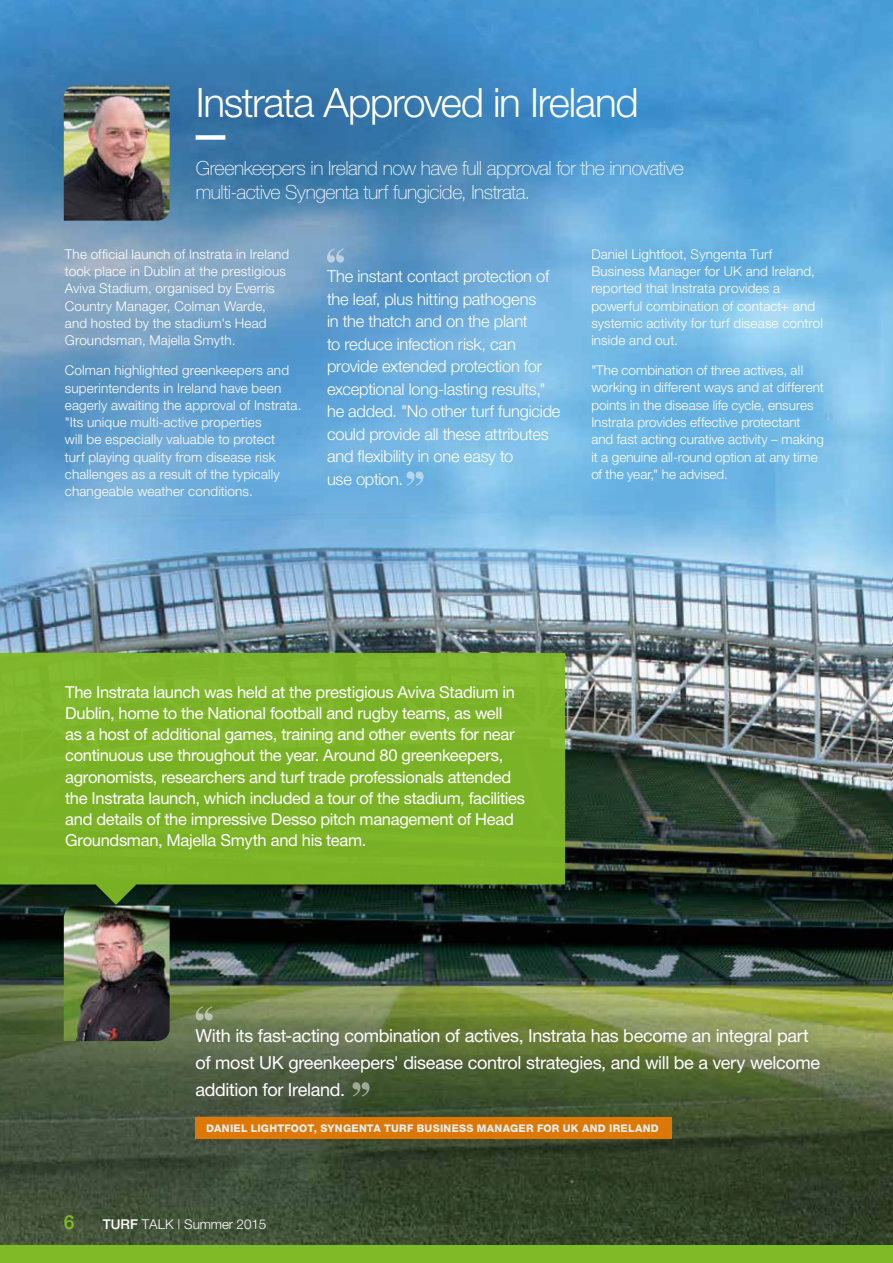
<style>
.page{position:relative;width:893px;height:1263px;background:#fff}
.page>*{position:absolute;margin:0;border:0;box-sizing:border-box;transform-origin:0 0}
.t1{font:300 40.5px "Helvetica Neue";letter-spacing:-.035em;color:#fff}
.t2{font:100 19.5px/24px "Helvetica Neue";letter-spacing:-.025em;color:#fff}
.t3{font:500 19.5px "Helvetica Neue";color:#80ba27}
.t4{font:18px/27px "Helvetica Neue";letter-spacing:-.02em;color:#fff}
.t5{font:16.5px/21px "Helvetica Neue";letter-spacing:-.02em;color:#fff}
.t6{font:300 16.5px/22.5px "Helvetica Neue";letter-spacing:-.015em;color:#fff}
.t7{font:300 13.5px/17.2px "Helvetica Neue";letter-spacing:.01em;color:#fff}
.t8{font:300 13.5px "Helvetica Neue";letter-spacing:-.01em;color:#fff}
.t9{font:800 10.5px "Helvetica Neue";letter-spacing:.03em;color:#fff}
.s1{font-weight:500}
</style>
<div class="page">
<img style="left:0;top:0;width:892px;height:1246px">
<svg style="left:0;top:653px;width:565px;height:252px;background:#73a826"></svg>
<hr style="left:892px;top:0;width:1px;height:1263px;background:#006935">
<img style="left:64px;top:85px;width:106px;height:136px">
<img style="left:64px;top:906px;width:106px;height:135px">
<div style="left:196px;top:135px;width:29px;height:5px;background:#fff"></div>
<svg style="left:196px;top:1006px;width:17px;height:12px"></svg>
<svg style="left:327px;top:248px;width:17px;height:15px"></svg>
<svg style="left:406px;top:471px;width:18px;height:15px"></svg>
<div style="left:185px;top:1018px;width:646px;height:89px;background:#575756;opacity:.75"></div>
<div style="left:196px;top:1117px;width:476px;height:21px;background:#dc7804"></div>
<div style="left:0;top:1246px;width:893px;height:17px;background:#80ba27"></div>
<h1 class="t1" style="left:196px;top:78px;width:444px">Instrata Approved in Ireland</h1>
<h2 class="t2" style="left:196px;top:156px;width:490px">Greenkeepers in Ireland now have full approval for the innovative multi-active Syngenta turf fungicide, Instrata.</h2>
<p class="t7" style="left:65px;top:245px;width:226px">The official launch of Instrata in Ireland took place in Dublin at the prestigious Aviva Stadium, organised by Everris Country Manager, Colman Warde, and hosted by the stadium's Head Groundsman, Majella Smyth.</p>
<p class="t7" style="left:65px;top:361px;width:238px">Colman highlighted greenkeepers and superintendents in Ireland have been eagerly awaiting the approval of Instrata. "Its unique multi-active properties<br>will be especially valuable to protect<br>turf playing quality from disease risk challenges as a result of the typically changeable weather conditions.</p>
<p class="t6" style="left:327px;top:265px;width:235px">The instant contact protection of the leaf, plus hitting pathogens<br>in the thatch and on the plant<br>to reduce infection risk, can provide extended protection for exceptional long-lasting results," he added. "No other turf fungicide could provide all these attributes and flexibility in one easy to<br>use option.</p>
<p class="t7" style="left:591px;top:245px;width:233px">Daniel Lightfoot, Syngenta Turf Business Manager for UK and Ireland, reported that Instrata provides a powerful combination of contact+ and systemic activity for turf disease control inside and out.</p>
<p class="t7" style="left:591px;top:361px;width:234px">"The combination of three actives, all working in different ways and at different points in the disease life cycle, ensures Instrata provides effective protectant and fast acting curative activity – making it a genuine all-round option at any time of the year," he advised.</p>
<p class="t5" style="left:65px;top:682px;width:461px">The Instrata launch was held at the prestigious Aviva Stadium in Dublin, home to the National football and rugby teams, as well<br>as a host of additional games, training and other events for near continuous use throughout the year. Around 80 greenkeepers, agronomists, researchers and turf trade professionals attended the Instrata launch, which included a tour of the stadium, facilities and details of the impressive Desso pitch management of Head Groundsman, Majella Smyth and his team.</p>
<h3 class="t4" style="left:196px;top:1022px;width:626px">With its fast-acting combination of actives, Instrata has become an integral part of most UK greenkeepers' disease control strategies, and will be a very welcome addition for Ireland.</h3>
<p class="t9" style="left:206px;top:1122px;width:454px">DANIEL LIGHTFOOT, SYNGENTA TURF BUSINESS MANAGER FOR UK AND IRELAND</p>
<h2 class="t3" style="left:64px;top:1211px;width:12px">6</h2>
<p class="t8" style="left:103px;top:1216px;width:165px"><span class="s1">TURF</span> TALK | Summer 2015</p>
</div>
